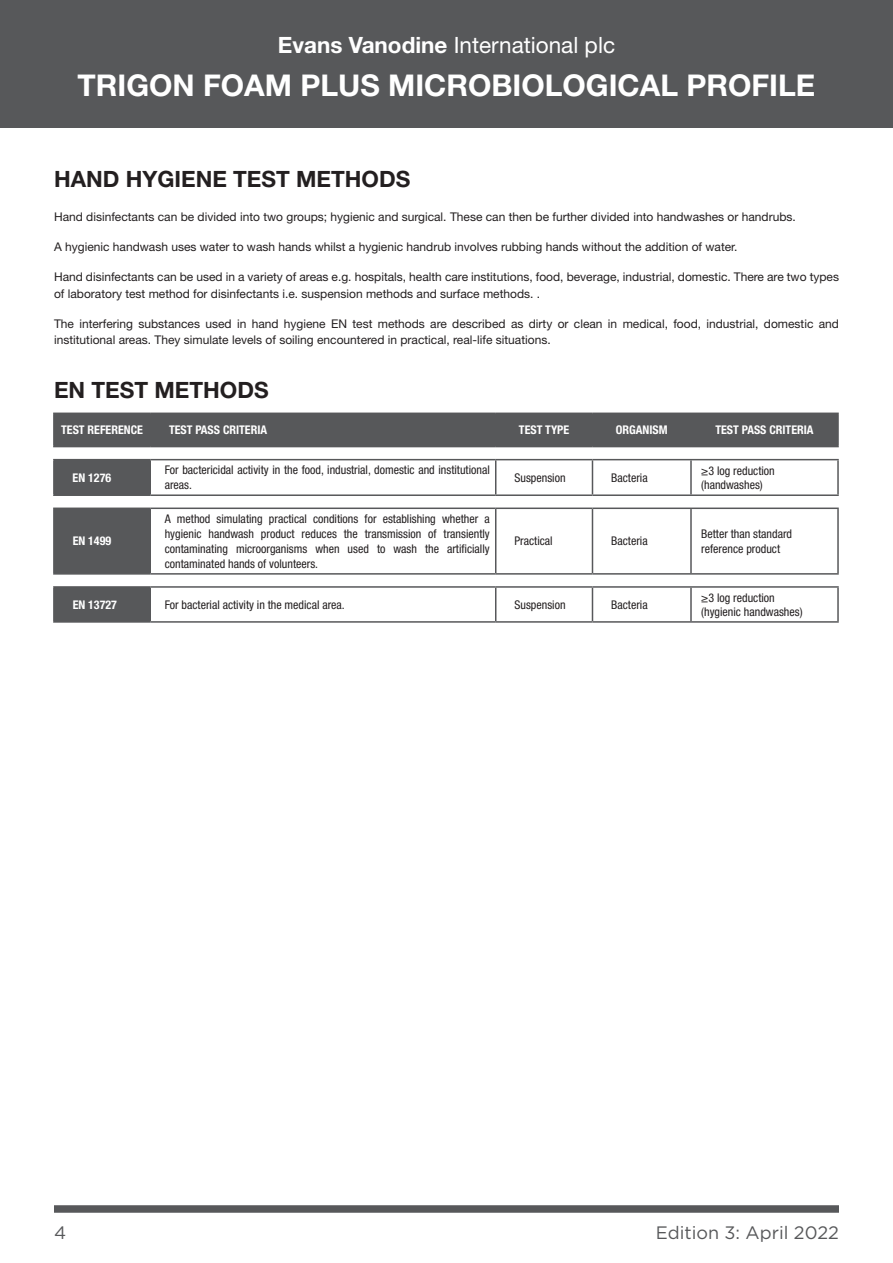
<style>
.page{position:relative;width:893px;height:1263px;background:#fff}
.page>*{position:absolute;margin:0;border:0;box-sizing:border-box;transform-origin:0 0}
.Product_Name{font:700 30px "Helvetica Neue LT Pro";color:#fff}
.t1{font:700 22.5px "Helvetica Neue LT Pro";color:#231f20}
.Product_Name-2{font:22.5px "Helvetica Neue LT Pro";color:#fff}
.t2{font:18px "Gotham";color:#57585a}
.t3{font:12px/16.5px "Helvetica Neue LT Pro";color:#231f20}
.t4{font:condensed 12px/15px "Helvetica Neue LT Pro";color:#231f20}
.t5{font:700 condensed 12px "Helvetica Neue LT Pro";color:#fff}
.s1{font-weight:700}
</style>
<div class="page">
<div style="left:0;top:0;width:893px;height:128px;background:#57585a"></div>
<div style="left:54px;top:1205px;width:785px;height:8px;background:#57585a"></div>
<div style="left:55px;top:414px;width:782px;height:32px;background:#57585a"></div>
<svg style="left:55px;top:460px;width:94px;height:161px;background:#6f6f71"></svg>
<hr style="left:53px;top:413px;width:97px;height:1px;background:#57585a">
<hr style="left:53px;top:414px;width:2px;height:32px;background:#57585a">
<hr style="left:150px;top:413px;width:346px;height:1px;background:#57585a">
<hr style="left:149px;top:414px;width:2px;height:32px;background:#57585a">
<hr style="left:496px;top:413px;width:96px;height:1px;background:#57585a">
<hr style="left:495px;top:414px;width:1px;height:32px;background:#57585a">
<hr style="left:592px;top:413px;width:99px;height:1px;background:#57585a">
<hr style="left:592px;top:414px;width:1px;height:32px;background:#57585a">
<hr style="left:691px;top:413px;width:148px;height:1px;background:#57585a">
<hr style="left:690px;top:414px;width:2px;height:32px;background:#57585a">
<hr style="left:837px;top:414px;width:2px;height:32px;background:#57585a">
<hr style="left:149px;top:460px;width:2px;height:34px;background:#57585a">
<hr style="left:495px;top:460px;width:1px;height:34px;background:#57585a">
<hr style="left:592px;top:460px;width:1px;height:34px;background:#57585a">
<hr style="left:690px;top:460px;width:2px;height:34px;background:#57585a">
<hr style="left:149px;top:509px;width:2px;height:64px;background:#57585a">
<hr style="left:495px;top:509px;width:1px;height:64px;background:#57585a">
<hr style="left:592px;top:509px;width:1px;height:64px;background:#57585a">
<hr style="left:690px;top:509px;width:2px;height:64px;background:#57585a">
<hr style="left:149px;top:588px;width:2px;height:33px;background:#57585a">
<hr style="left:495px;top:588px;width:1px;height:33px;background:#57585a">
<hr style="left:592px;top:588px;width:1px;height:33px;background:#57585a">
<hr style="left:690px;top:588px;width:2px;height:33px;background:#57585a">
<hr style="left:53px;top:460px;width:2px;height:34px;background:#57585a">
<hr style="left:837px;top:460px;width:2px;height:34px;background:#57585a">
<hr style="left:53px;top:509px;width:2px;height:64px;background:#57585a">
<hr style="left:837px;top:509px;width:2px;height:64px;background:#57585a">
<hr style="left:53px;top:588px;width:2px;height:33px;background:#57585a">
<hr style="left:837px;top:588px;width:2px;height:33px;background:#57585a">
<hr style="left:53px;top:446px;width:97px;height:1px;background:#57585a">
<hr style="left:150px;top:446px;width:346px;height:1px;background:#57585a">
<hr style="left:496px;top:446px;width:96px;height:1px;background:#57585a">
<hr style="left:592px;top:446px;width:99px;height:1px;background:#57585a">
<hr style="left:691px;top:446px;width:148px;height:1px;background:#57585a">
<hr style="left:53px;top:459px;width:97px;height:1px;background:#57585a">
<hr style="left:150px;top:459px;width:346px;height:1px;background:#57585a">
<hr style="left:496px;top:459px;width:96px;height:1px;background:#57585a">
<hr style="left:592px;top:459px;width:99px;height:1px;background:#57585a">
<hr style="left:691px;top:459px;width:148px;height:1px;background:#57585a">
<hr style="left:53px;top:494px;width:97px;height:2px;background:#57585a">
<hr style="left:150px;top:494px;width:346px;height:2px;background:#57585a">
<hr style="left:496px;top:494px;width:96px;height:2px;background:#57585a">
<hr style="left:592px;top:494px;width:99px;height:2px;background:#57585a">
<hr style="left:691px;top:494px;width:148px;height:2px;background:#57585a">
<hr style="left:53px;top:507px;width:97px;height:2px;background:#57585a">
<hr style="left:150px;top:507px;width:346px;height:2px;background:#57585a">
<hr style="left:496px;top:507px;width:96px;height:2px;background:#57585a">
<hr style="left:592px;top:507px;width:99px;height:2px;background:#57585a">
<hr style="left:691px;top:507px;width:148px;height:2px;background:#57585a">
<hr style="left:53px;top:573px;width:97px;height:2px;background:#57585a">
<hr style="left:150px;top:573px;width:346px;height:2px;background:#57585a">
<hr style="left:496px;top:573px;width:96px;height:2px;background:#57585a">
<hr style="left:592px;top:573px;width:99px;height:2px;background:#57585a">
<hr style="left:691px;top:573px;width:148px;height:2px;background:#57585a">
<hr style="left:53px;top:586px;width:97px;height:2px;background:#57585a">
<hr style="left:150px;top:586px;width:346px;height:2px;background:#57585a">
<hr style="left:496px;top:586px;width:96px;height:2px;background:#57585a">
<hr style="left:592px;top:586px;width:99px;height:2px;background:#57585a">
<hr style="left:691px;top:586px;width:148px;height:2px;background:#57585a">
<hr style="left:53px;top:621px;width:97px;height:2px;background:#57585a">
<hr style="left:150px;top:621px;width:346px;height:2px;background:#57585a">
<hr style="left:496px;top:621px;width:96px;height:2px;background:#57585a">
<hr style="left:592px;top:621px;width:99px;height:2px;background:#57585a">
<hr style="left:691px;top:621px;width:148px;height:2px;background:#57585a">
<p class="Product_Name-2" style="left:278px;top:31px;width:339px"><span class="s1">Evans Vanodine</span> International plc</p>
<p class="Product_Name" style="left:78px;top:67px;width:739px">TRIGON FOAM PLUS MICROBIOLOGICAL PROFILE</p>
<p class="t1" style="left:54px;top:165px;width:358px">HAND HYGIENE TEST METHODS</p>
<p class="t3" style="left:54px;top:209px;width:743px">Hand disinfectants can be divided into two groups; hygienic and surgical. These can then be further divided into handwashes or handrubs.</p>
<p class="t3" style="left:54px;top:239px;width:685px">A hygienic handwash uses water to wash hands whilst a hygienic handrub involves rubbing hands without the addition of water.</p>
<p class="t3" style="left:54px;top:269px;width:786px">Hand disinfectants can be used in a variety of areas e.g. hospitals, health care institutions, food, beverage, industrial, domestic. There are two types of laboratory test method for disinfectants i.e. suspension methods and surface methods. .</p>
<p class="t3" style="left:54px;top:315px;width:786px">The interfering substances used in hand hygiene EN test methods are described as dirty or clean in medical, food, industrial, domestic and institutional areas. They simulate levels of soiling encountered in practical, real-life situations.</p>
<p class="t1" style="left:54px;top:376px;width:216px">EN TEST METHODS</p>
<p class="t5" style="left:61px;top:423px;width:83px">TEST REFERENCE</p>
<p class="t5" style="left:169px;top:423px;width:100px">TEST PASS CRITERIA</p>
<p class="t5" style="left:519px;top:423px;width:52px">TEST TYPE</p>
<p class="t5" style="left:616px;top:423px;width:53px">ORGANISM</p>
<p class="t5" style="left:715px;top:423px;width:100px">TEST PASS CRITERIA</p>
<p class="t5" style="left:73px;top:470px;width:40px">EN 1276</p>
<p class="t4" style="left:165px;top:462px;width:327px">For bactericidal activity in the food, industrial, domestic and institutional areas.</p>
<p class="t4" style="left:514px;top:470px;width:53px">Suspension</p>
<p class="t4" style="left:611px;top:470px;width:38px">Bacteria</p>
<p class="t4" style="left:701px;top:463px;width:75px">≥3 log reduction</p>
<p class="t4" style="left:701px;top:477px;width:63px">(handwashes)</p>
<p class="t5" style="left:73px;top:534px;width:40px">EN 1499</p>
<p class="t4" style="left:165px;top:511px;width:326px;text-align:justify">A method simulating practical conditions for establishing whether a hygienic handwash product reduces the transmission of transiently contaminating microorganisms when used to wash the artificially contaminated hands of volunteers.</p>
<p class="t4" style="left:514px;top:533px;width:40px">Practical</p>
<p class="t4" style="left:611px;top:533px;width:38px">Bacteria</p>
<p class="t5" style="left:73px;top:597px;width:46px">EN 13727</p>
<p class="t4" style="left:165px;top:597px;width:182px">For bacterial activity in the medical area.</p>
<p class="t4" style="left:514px;top:597px;width:53px">Suspension</p>
<p class="t4" style="left:611px;top:597px;width:38px">Bacteria</p>
<p class="t4" style="left:701px;top:526px;width:92px">Better than standard</p>
<p class="t4" style="left:701px;top:541px;width:80px">reference product</p>
<p class="t4" style="left:701px;top:590px;width:75px">≥3 log reduction</p>
<p class="t4" style="left:701px;top:604px;width:103px">(hygienic handwashes)</p>
<p class="t2" style="left:54px;top:1221px;width:14px">4</p>
<p class="t2" style="left:656px;top:1221px;width:185px">Edition 3: April 2022</p>
</div>
